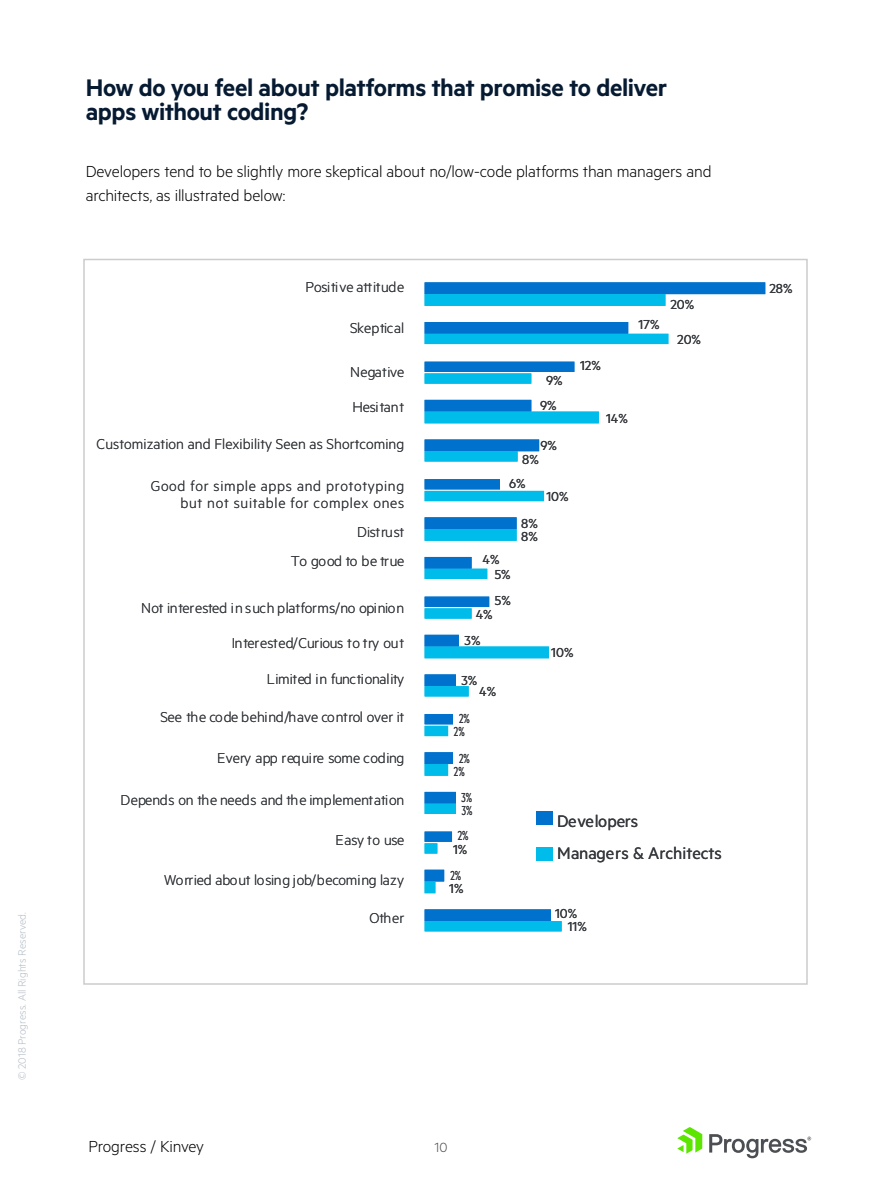
<style>
.page{position:relative;width:891px;height:1188px;background:#fff}
.page>*{position:absolute;margin:0;border:0;box-sizing:border-box;transform-origin:0 0}
.t1{font:600 27px/24px "Metric";letter-spacing:-.015em;color:#061a32}
.t2{font:18.9px/31.5px "Metric";color:#373a3e}
.t3{font:300 18px/24px "Metric";letter-spacing:-.01em;color:#000}
.t4{font:300 18px "Metric";letter-spacing:-.01em;color:#030000}
.t5{font:300 16.2px/35.2px "Metric";letter-spacing:.005em;color:#373a3e}
.t6{font:300 16.2px/16.5px "Metric";letter-spacing:.045em;color:#373a3e;text-align:right}
.t7{font:300 16.2px/29.4px "Metric";letter-spacing:-.025em;color:#373a3e;text-align:right}
.t8{font:300 15px "Metric";color:#4d4d4d}
.t9{font:14.7px "Metric";color:#373a3e}
.t10{font:14.7px "Metric";color:#373a3e;scale:.67 1}
.t11{font:300 12px "Metric";color:#b4bdc6}
</style>
<div class="page">
<svg style="left:677px;top:1127px;width:25px;height:27px"></svg>
<svg style="left:709px;top:1134px;width:102px;height:24px"></svg>
<svg style="left:425px;top:282px;width:340px;height:62px"></svg>
<svg style="left:425px;top:294px;width:243px;height:637px"></svg>
<div style="left:536px;top:811px;width:16px;height:14px;background:#0072ce"></div>
<div style="left:536px;top:848px;width:16px;height:13px;background:#00bcea"></div>
<p class="t11" style="left:15px;top:1080px;width:169px;rotate:-90deg">© 2018 Progress. All Rights Reserved.</p>
<h1 class="t1" style="left:86px;top:75px;width:583px">How do you feel about platforms that promise to deliver apps without coding?</h1>
<p class="t3" style="left:86px;top:159px;width:627px">Developers tend to be slightly more skeptical about no/low-code platforms than managers and architects, as illustrated below:</p>
<p class="t5" style="left:306px;top:268px;width:100px">Positive attitude</p>
<p class="t5" style="left:350px;top:309px;width:56px">Skeptical</p>
<p class="t5" style="left:350px;top:353px;width:55px">Negative<br>Hesitant</p>
<p class="t5" style="left:97px;top:425px;width:309px">Customization and Flexibility Seen as Shortcoming</p>
<p class="t6" style="left:151px;top:477px;width:255px">Good for simple apps and prototyping but not suitable for complex ones</p>
<p class="t7" style="left:291px;top:516px;width:115px">Distrust<br>To good to be true</p>
<p class="t5" style="left:141px;top:590px;width:265px;text-align:right">Not interested in such platforms/no opinion<br>Interested/Curious to try out<br>Limited in functionality</p>
<p class="t5" style="left:161px;top:698px;width:245px">See the code behind/have control over it</p>
<p class="t5" style="left:217px;top:739px;width:189px">Every app require some coding</p>
<p class="t5" style="left:121px;top:782px;width:285px">Depends on the needs and the implementation</p>
<p class="t5" style="left:336px;top:822px;width:70px">Easy to use</p>
<p class="t5" style="left:164px;top:861px;width:242px">Worried about losing job/becoming lazy</p>
<p class="t5" style="left:369px;top:900px;width:36px">Other</p>
<p class="t9" style="left:546px;top:372px;width:18px">9%</p>
<p class="t9" style="left:540px;top:397px;width:18px">9%</p>
<p class="t9" style="left:540px;top:437px;width:18px">9%</p>
<p class="t9" style="left:522px;top:451px;width:18px">8%</p>
<p class="t9" style="left:509px;top:475px;width:18px">6%</p>
<p class="t9" style="left:521px;top:514px;width:18px">8%</p>
<p class="t9" style="left:483px;top:551px;width:18px">4%</p>
<p class="t9" style="left:495px;top:592px;width:17px">5%</p>
<p class="t9" style="left:495px;top:566px;width:17px">5%</p>
<p class="t9" style="left:476px;top:606px;width:18px">4%</p>
<p class="t9" style="left:521px;top:528px;width:18px">8%</p>
<p class="t9" style="left:546px;top:488px;width:24px">10%</p>
<p class="t9" style="left:580px;top:357px;width:22px">12%</p>
<p class="t9" style="left:639px;top:316px;width:22px">17%</p>
<p class="t9" style="left:670px;top:296px;width:25px">20%</p>
<p class="t9" style="left:677px;top:331px;width:25px">20%</p>
<p class="t9" style="left:606px;top:410px;width:23px">14%</p>
<p class="t9" style="left:465px;top:632px;width:17px">3%</p>
<p class="t9" style="left:462px;top:672px;width:17px">3%</p>
<p class="t10" style="left:459px;top:710px;width:17px">2%</p>
<p class="t10" style="left:459px;top:749px;width:17px">2%</p>
<p class="t10" style="left:462px;top:789px;width:17px">3%</p>
<p class="t10" style="left:458px;top:827px;width:17px">2%</p>
<p class="t10" style="left:450px;top:867px;width:17px">2%</p>
<p class="t9" style="left:479px;top:683px;width:18px">4%</p>
<p class="t10" style="left:454px;top:723px;width:17px">2%</p>
<p class="t10" style="left:454px;top:763px;width:17px">2%</p>
<p class="t10" style="left:462px;top:802px;width:17px">3%</p>
<p class="t9" style="left:453px;top:840px;width:16px">1%</p>
<p class="t9" style="left:449px;top:880px;width:16px">1%</p>
<p class="t9" style="left:551px;top:644px;width:24px">10%</p>
<p class="t2" style="left:557px;top:805px;width:166px">Developers<br>Managers &amp; Architects</p>
<p class="t9" style="left:555px;top:905px;width:24px">10%</p>
<p class="t9" style="left:568px;top:918px;width:21px">11%</p>
<p class="t9" style="left:769px;top:280px;width:25px">28%</p>
<p class="t4" style="left:88px;top:1136px;width:117px">Progress / Kinvey</p>
<p class="t8" style="left:435px;top:1139px;width:14px">10</p>
</div>
